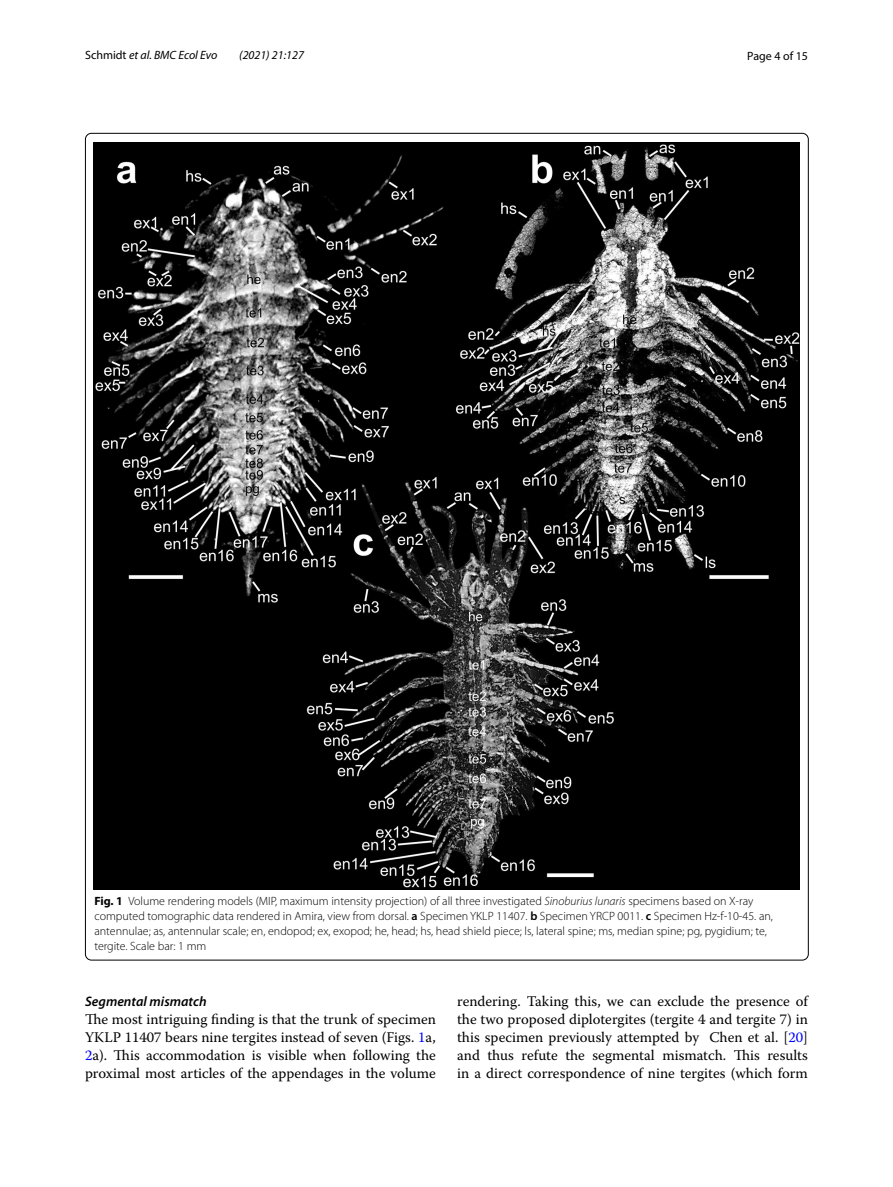
<style>
.page{position:relative;width:893px;height:1187px;background:#fff}
.page>*{position:absolute;margin:0;border:0;box-sizing:border-box;transform-origin:0 0}
.t1{font:14.7px/18px "Warnock Pro";color:#000;text-align:justify}
.t2{font:italic 600 13.8px "Myriad Pro";color:#000}
.t3{font:300 12px/15px "Myriad Pro";color:#000}
.t4{font:italic 12px "Myriad Pro";color:#000}
.t5{font:12px "Myriad Pro";color:#000}
.s1{font-style:normal}
.s2{font-weight:700}
.s3{font-style:italic}
.s4{font-weight:600}
.s5{color:#00f}
</style>
<div class="page">
<img style="left:94px;top:142px;width:706px;height:747px">
<p class="t4" style="left:85px;top:48px;width:134px"><span class="s1">Schmidt</span> et al. BMC Ecol Evo</p>
<p class="t4" style="left:239px;top:48px;width:66px">(2021) 21:127</p>
<p class="t5" style="left:747px;top:48px;width:62px">Page 4 of 15</p>
<p class="t3" style="left:94px;top:893px;width:680px"><span class="s2">Fig. 1</span> Volume rendering models (MIP, maximum intensity projection) of all three investigated <span class="s3">Sinoburius lunaris</span> specimens based on X-ray computed tomographic data rendered in Amira, view from dorsal. <span class="s4">a</span> Specimen YKLP 11407. <span class="s4">b</span> Specimen YRCP 0011. <span class="s4">c</span> Specimen Hz-f-10-45. an, antennulae; as, antennular scale; en, endopod; ex, exopod; he, head; hs, head shield piece; ls, lateral spine; ms, median spine; pg, pygidium; te, tergite. Scale bar: 1 mm</p>
<p class="t2" style="left:85px;top:991px;width:123px">Segmental mismatch</p>
<p class="t1" style="left:85px;top:1009px;width:352px">The most intriguing finding is that the trunk of specimen YKLP 11407 bears nine tergites instead of seven (Figs. <span class="s5">1</span>a, <span class="s5">2</span>a). This accommodation is visible when following the proximal most articles of the appendages in the volume</p>
<p class="t1" style="left:457px;top:991px;width:352px">rendering. Taking this, we can exclude the presence of the two proposed diplotergites (tergite 4 and tergite 7) in this specimen previously attempted by Chen et al. [<span class="s5">20</span>] and thus refute the segmental mismatch. This results in a direct correspondence of nine tergites (which form</p>
</div>
